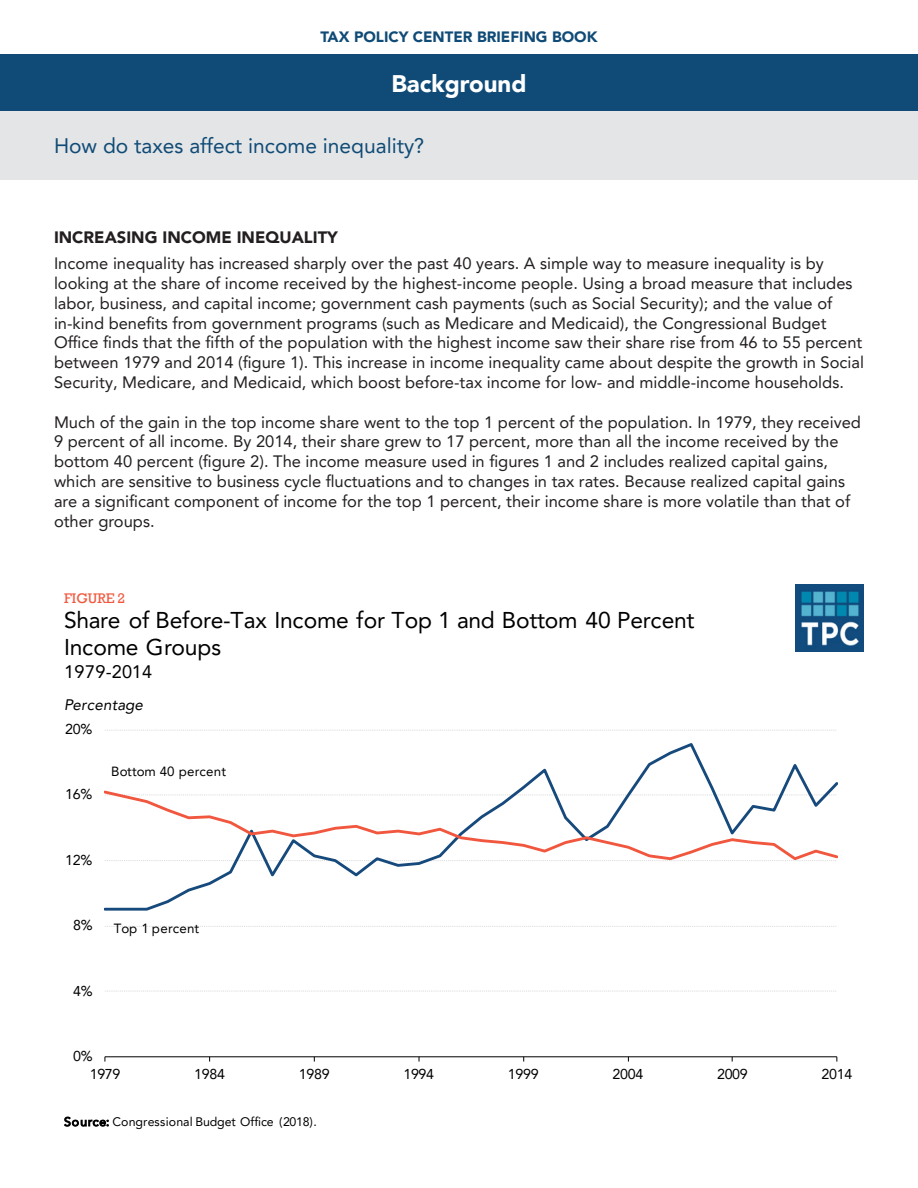
<style>
.page{position:relative;width:918px;height:1188px;background:#fff}
.page>*{position:absolute;margin:0;border:0;box-sizing:border-box;transform-origin:0 0}
.t1{font:900 24px "Avenir LT Pro";color:#fff}
.t2{font:22.8px/27.6px "Avenir LT Pro";letter-spacing:-.01em;color:#000}
.t3{font:21px "Avenir LT Pro";color:#0f4b76}
.t4{font:18.15px "Avenir LT Pro";letter-spacing:.025em;color:#000}
.t5{font:16.5px/19.8px "Avenir LT Pro";color:#231f20}
.t6{font:900 16.5px "Avenir LT Pro";color:#231f20}
.t7{font:italic 15.3px "Avenir LT Pro";letter-spacing:.005em;color:#000}
.t8{font:900 15px "Avenir LT Pro";color:#0f4b76}
.t9{font:14.25px "Avenir LT Pro";letter-spacing:-.025em;color:#000}
.t10{font:14.25px "Rockwell";letter-spacing:-.005em;color:#f0573e}
.t11{font:13.35px "Avenir LT Pro";letter-spacing:.015em;color:#000}
.t12{font:12.45px "Avenir LT Pro";color:#000}
</style>
<div class="page">
<div style="left:0;top:54px;width:918px;height:58px;background:#0f4b76"></div>
<div style="left:0;top:112px;width:918px;height:68px;background:#e4e5e7"></div>
<svg style="left:105px;top:991px;width:731px;height:1px"></svg>
<svg style="left:105px;top:926px;width:731px;height:1px"></svg>
<svg style="left:105px;top:730px;width:731px;height:1px"></svg>
<hr style="left:105px;top:1056px;width:732px;height:1px;background:#000">
<svg style="left:104px;top:743px;width:733px;height:168px"></svg>
<svg style="left:104px;top:789px;width:733px;height:73px"></svg>
<img style="left:795px;top:585px;width:69px;height:67px">
<svg style="left:64px;top:1117px;width:45px;height:10px"></svg>
<p class="t8" style="left:320px;top:28px;width:279px">TAX POLICY CENTER BRIEFING BOOK</p>
<p class="t1" style="left:391px;top:69px;width:137px">Background</p>
<p class="t3" style="left:54px;top:133px;width:372px">How do taxes affect income inequality?</p>
<p class="t6" style="left:54px;top:227px;width:285px">INCREASING INCOME INEQUALITY</p>
<p class="t5" style="left:54px;top:253px;width:812px">Income inequality has increased sharply over the past 40 years. A simple way to measure inequality is by looking at the share of income received by the highest-income people. Using a broad measure that includes labor, business, and capital income; government cash payments (such as Social Security); and the value of in-kind benefits from government programs (such as Medicare and Medicaid), the Congressional Budget Office finds that the fifth of the population with the highest income saw their share rise from 46 to 55 percent between 1979 and 2014 (figure 1). This increase in income inequality came about despite the growth in Social Security, Medicare, and Medicaid, which boost before-tax income for low- and middle-income households.</p>
<p class="t5" style="left:54px;top:412px;width:808px">Much of the gain in the top income share went to the top 1 percent of the population. In 1979, they received 9 percent of all income. By 2014, their share grew to 17 percent, more than all the income received by the bottom 40 percent (figure 2). The income measure used in figures 1 and 2 includes realized capital gains, which are sensitive to business cycle fluctuations and to changes in tax rates. Because realized capital gains are a significant component of income for the top 1 percent, their income share is more volatile than that of other groups.</p>
<p class="t10" style="left:64px;top:590px;width:63px">FIGURE 2</p>
<p class="t2" style="left:64px;top:606px;width:632px">Share of Before-Tax Income for Top 1 and Bottom 40 Percent<br>Income Groups</p>
<p class="t4" style="left:64px;top:661px;width:90px">1979-2014</p>
<p class="t7" style="left:64px;top:695px;width:80px">Percentage</p>
<p class="t9" style="left:65px;top:720px;width:29px">20%</p>
<p class="t9" style="left:65px;top:786px;width:29px">16%</p>
<p class="t11" style="left:111px;top:763px;width:117px">Bottom 40 percent</p>
<p class="t9" style="left:65px;top:851px;width:29px">12%</p>
<p class="t9" style="left:73px;top:917px;width:21px">8%</p>
<p class="t9" style="left:73px;top:982px;width:21px">4%</p>
<p class="t11" style="left:114px;top:920px;width:87px">Top 1 percent</p>
<p class="t9" style="left:73px;top:1047px;width:21px">0%</p>
<p class="t9" style="left:90px;top:1065px;width:32px">1979</p>
<p class="t9" style="left:194px;top:1065px;width:32px">1984</p>
<p class="t9" style="left:299px;top:1065px;width:32px">1989</p>
<p class="t9" style="left:403px;top:1065px;width:32px">1994</p>
<p class="t9" style="left:508px;top:1065px;width:32px">1999</p>
<p class="t9" style="left:613px;top:1065px;width:32px">2004</p>
<p class="t9" style="left:717px;top:1065px;width:32px">2009</p>
<p class="t9" style="left:822px;top:1065px;width:32px">2014</p>
<p class="t12" style="left:64px;top:1114px;width:254px">Source: Congressional Budget Office (2018).</p>
</div>
